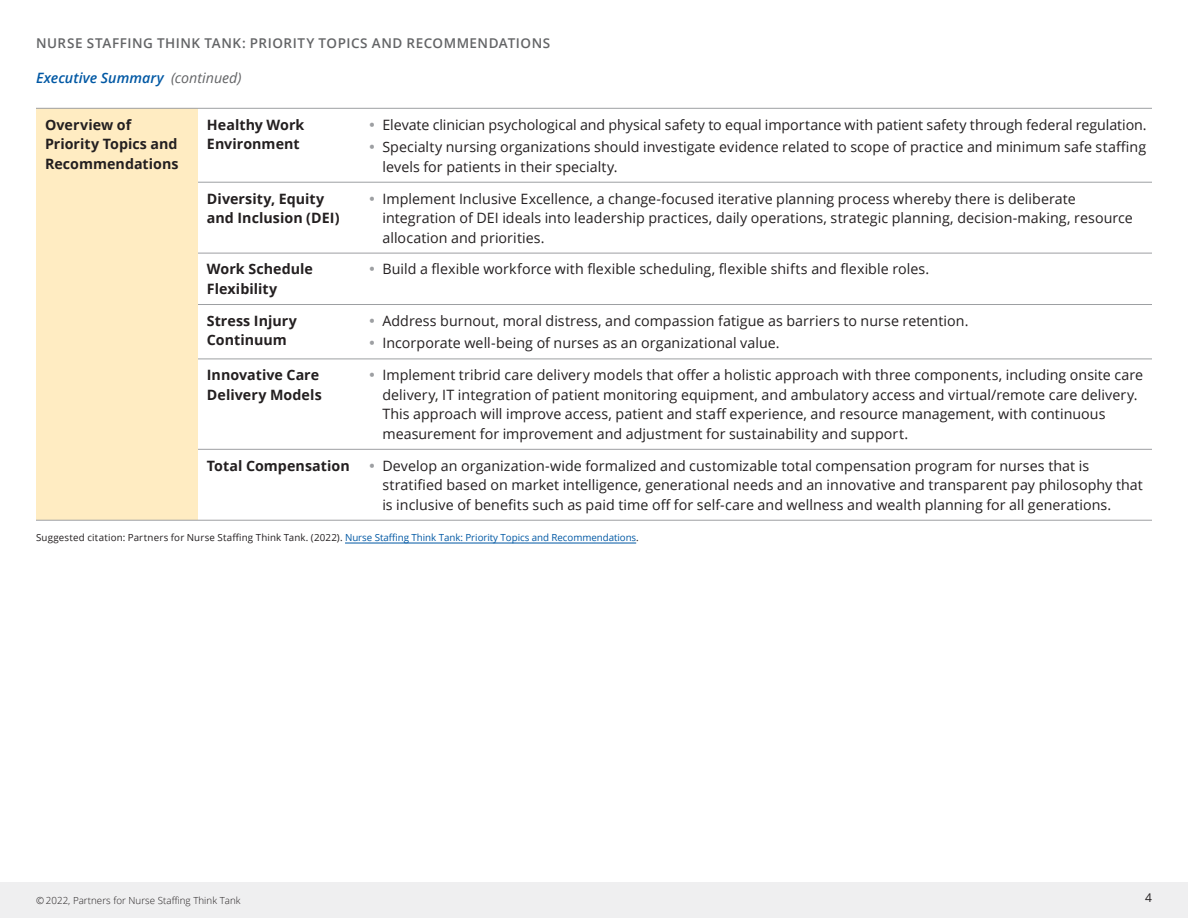
<style>
.page{position:relative;width:1188px;height:918px;background:#fff}
.page>*{position:absolute;margin:0;border:0;box-sizing:border-box;transform-origin:0 0}
.t1{font:14.25px/19.5px "Open Sans";letter-spacing:.005em;color:#231f20}
.t2{font:700 14.25px/19.5px "Open Sans";letter-spacing:.005em;color:#231f20}
.t3{font:italic 600 14.25px "Open Sans";letter-spacing:.005em;color:#0058a4}
.t4{font:600 13.5px "Open Sans";letter-spacing:.035em;color:#636466}
.t5{font:12px "Open Sans";color:#231f20}
.t6{font:9.75px "Open Sans";letter-spacing:-.005em;color:#231f20}
.t7{font:300 9.75px "Open Sans";letter-spacing:.005em;color:#231f20}
.s1{font-weight:400;color:#636466}
.s2{color:#9d9fa2}
.s3{color:#0058a4}
</style>
<div class="page">
<div style="left:0;top:882px;width:1188px;height:36px;background:#efeff0"></div>
<hr style="left:345px;top:543px;width:291px;height:1px;background:#0058a4">
<div style="left:36px;top:108px;width:162px;height:412px;background:#ffecc2"></div>
<hr style="left:198px;top:182px;width:162px;height:1px;background:#9d9fa2">
<hr style="left:360px;top:182px;width:792px;height:1px;background:#9d9fa2">
<hr style="left:198px;top:253px;width:162px;height:1px;background:#9d9fa2">
<hr style="left:360px;top:253px;width:792px;height:1px;background:#9d9fa2">
<hr style="left:198px;top:304px;width:162px;height:1px;background:#9d9fa2">
<hr style="left:360px;top:304px;width:792px;height:1px;background:#9d9fa2">
<hr style="left:198px;top:359px;width:162px;height:1px;background:#9d9fa2">
<hr style="left:360px;top:359px;width:792px;height:1px;background:#9d9fa2">
<hr style="left:198px;top:449px;width:162px;height:1px;background:#9d9fa2">
<hr style="left:360px;top:449px;width:792px;height:1px;background:#9d9fa2">
<hr style="left:36px;top:108px;width:162px;height:1px;background:#9d9fa2">
<hr style="left:198px;top:108px;width:162px;height:1px;background:#9d9fa2">
<hr style="left:360px;top:108px;width:792px;height:1px;background:#9d9fa2">
<hr style="left:36px;top:520px;width:162px;height:1px;background:#9d9fa2">
<hr style="left:198px;top:520px;width:162px;height:1px;background:#9d9fa2">
<hr style="left:360px;top:520px;width:792px;height:1px;background:#9d9fa2">
<p class="t4" style="left:36px;top:34px;width:516px">NURSE STAFFING THINK TANK: PRIORITY TOPICS AND RECOMMENDATIONS</p>
<p class="t3" style="left:36px;top:68px;width:207px">Executive Summary <span class="s1">(continued)</span></p>
<p class="t2" style="left:45px;top:114px;width:135px">Overview of<br>Priority Topics and<br>Recommendations</p>
<p class="t2" style="left:207px;top:114px;width:99px">Healthy Work<br>Environment</p>
<p class="t1" style="left:369px;top:114px;width:779px"><span class="s2">•</span> Elevate clinician psychological and physical safety to equal importance with patient safety through federal regulation.</p>
<p class="t1" style="left:382px;top:137px;width:765px;text-indent:-13px"><span class="s2">•</span> Specialty nursing organizations should investigate evidence related to scope of practice and minimum safe staffing levels for patients in their specialty.</p>
<p class="t2" style="left:207px;top:188px;width:134px">Diversity, Equity and Inclusion (DEI)</p>
<p class="t1" style="left:382px;top:188px;width:752px;text-indent:-13px"><span class="s2">•</span> Implement Inclusive Excellence, a change-focused iterative planning process whereby there is deliberate integration of DEI ideals into leadership practices, daily operations, strategic planning, decision-making, resource allocation and priorities.</p>
<p class="t2" style="left:207px;top:259px;width:108px">Work Schedule<br>Flexibility</p>
<p class="t1" style="left:369px;top:259px;width:562px"><span class="s2">•</span> Build a flexible workforce with flexible scheduling, flexible shifts and flexible roles.</p>
<p class="t2" style="left:207px;top:311px;width:91px">Stress Injury<br>Continuum</p>
<p class="t1" style="left:369px;top:311px;width:601px"><span class="s2">•</span> Address burnout, moral distress, and compassion fatigue as barriers to nurse retention.</p>
<p class="t1" style="left:369px;top:333px;width:412px"><span class="s2">•</span> Incorporate well-being of nurses as an organizational value.</p>
<p class="t2" style="left:207px;top:365px;width:116px">Innovative Care<br>Delivery Models</p>
<p class="t1" style="left:382px;top:365px;width:762px;text-indent:-13px"><span class="s2">•</span> Implement tribrid care delivery models that offer a holistic approach with three components, including onsite care delivery, IT integration of patient monitoring equipment, and ambulatory access and virtual/remote care delivery.<br>This approach will improve access, patient and staff experience, and resource management, with continuous measurement for improvement and adjustment for sustainability and support.</p>
<p class="t2" style="left:207px;top:455px;width:144px">Total Compensation</p>
<p class="t1" style="left:382px;top:455px;width:762px;text-indent:-13px"><span class="s2">•</span> Develop an organization-wide formalized and customizable total compensation program for nurses that is stratified based on market intelligence, generational needs and an innovative and transparent pay philosophy that is inclusive of benefits such as paid time off for self-care and wellness and wealth planning for all generations.</p>
<p class="t6" style="left:36px;top:531px;width:604px">Suggested citation: Partners for Nurse Staffing Think Tank. (2022). <span class="s3">Nurse Staffing Think Tank: Priority Topics and Recommendations</span>.</p>
<p class="t7" style="left:36px;top:894px;width:206px">© 2022, Partners for Nurse Staffing Think Tank</p>
<p class="t5" style="left:1145px;top:890px;width:8px">4</p>
</div>
